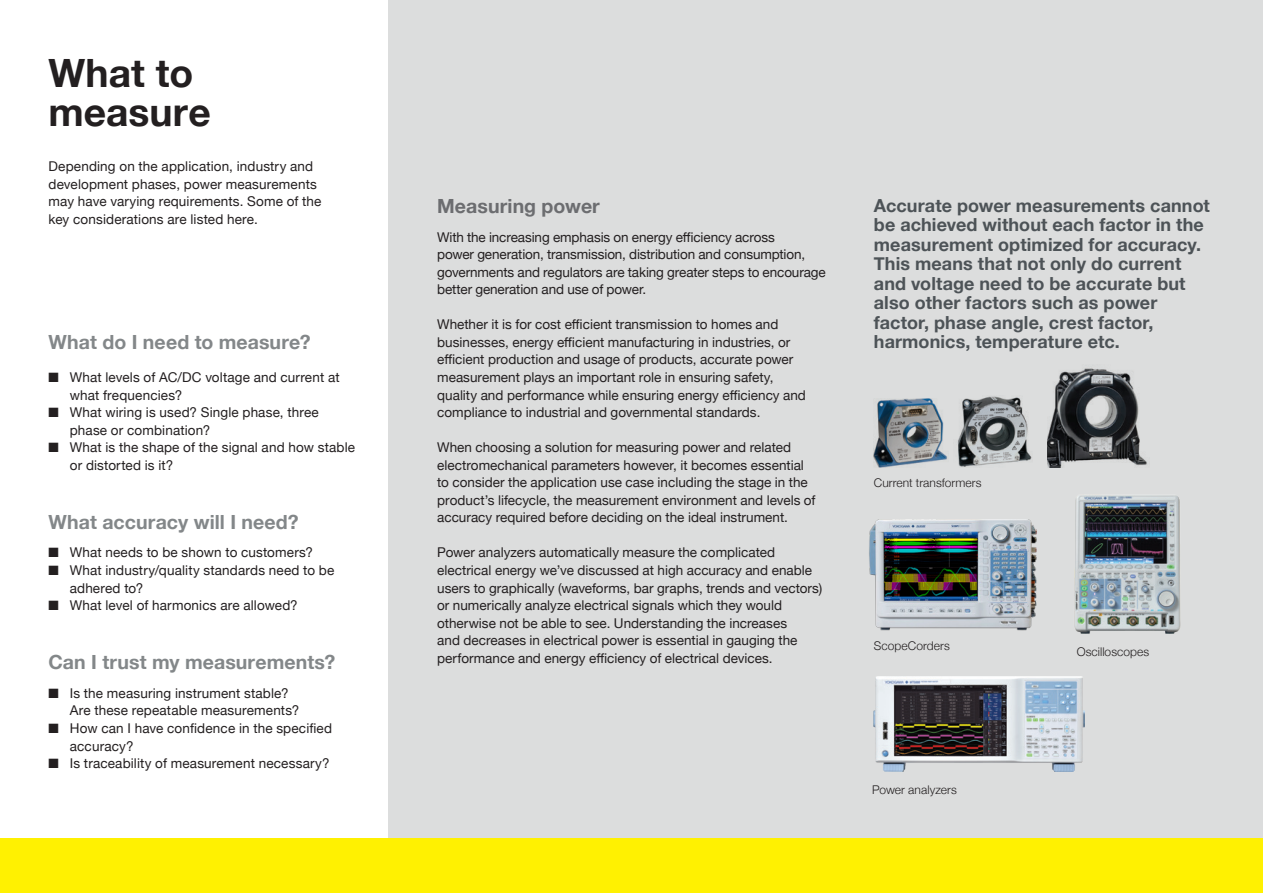
<style>
.page{position:relative;width:1263px;height:893px;background:#fff}
.page>*{position:absolute;margin:0;border:0;box-sizing:border-box;transform-origin:0 0}
.Subkop{font:700 39px/39px "Helvetica Neue";color:#231f20}
.Subkop-2{font:700 19.5px "Helvetica Neue";letter-spacing:.005em;color:#838789}
.Subkop-3{font:700 19.5px "Helvetica Neue";letter-spacing:.005em;color:#6c6d70}
.Subkop_2{font:700 18px/19.5px "Helvetica Neue";letter-spacing:.005em;color:#4d5357}
.Body{font:13.5px/17.5px "Helvetica Neue";color:#231f20}
.Body-2{font:300 12px "Helvetica Neue";letter-spacing:.005em;color:#231f20}
</style>
<div class="page">
<div style="left:388px;top:0;width:875px;height:893px;background:#dcdddd"></div>
<img style="left:874px;top:677px;width:210px;height:95px">
<img style="left:869px;top:520px;width:168px;height:111px">
<img style="left:1074px;top:496px;width:107px;height:138px">
<img style="left:1047px;top:368px;width:100px;height:99px">
<img style="left:874px;top:398px;width:74px;height:69px">
<img style="left:957px;top:396px;width:75px;height:71px">
<div style="left:0;top:839px;width:1263px;height:54px;background:#fff101"></div>
<p class="Subkop" style="left:49px;top:54px;width:164px">What to measure</p>
<p class="Body" style="left:49px;top:159px;width:274px">Depending on the application, industry and development phases, power measurements may have varying requirements. Some of the key considerations are listed here.</p>
<p class="Subkop-2" style="left:49px;top:327px;width:263px">What do I need to measure?</p>
<p class="Body" style="left:70px;top:369px;width:271px;text-indent:-21px">■ What levels of AC/DC voltage and current at what frequencies?</p>
<p class="Body" style="left:70px;top:404px;width:250px;text-indent:-21px">■ What wiring is used? Single phase, three phase or combination?</p>
<p class="Body" style="left:70px;top:439px;width:287px;text-indent:-21px">■ What is the shape of the signal and how stable or distorted is it?</p>
<p class="Subkop-2" style="left:49px;top:507px;width:252px">What accuracy will I need?</p>
<p class="Body" style="left:49px;top:545px;width:266px">■ What needs to be shown to customers?</p>
<p class="Body" style="left:70px;top:562px;width:266px;text-indent:-21px">■ What industry/quality standards need to be adhered to?</p>
<p class="Body" style="left:49px;top:597px;width:251px">■ What level of harmonics are allowed?</p>
<p class="Subkop-2" style="left:49px;top:647px;width:288px">Can I trust my measurements?</p>
<p class="Body" style="left:70px;top:685px;width:231px;text-indent:-21px">■ Is the measuring instrument stable?<br>Are these repeatable measurements?</p>
<p class="Body" style="left:70px;top:720px;width:264px;text-indent:-21px">■ How can I have confidence in the specified accuracy?</p>
<p class="Body" style="left:49px;top:755px;width:283px">■ Is traceability of measurement necessary?</p>
<p class="Subkop-3" style="left:437px;top:191px;width:164px">Measuring power</p>
<p class="Body" style="left:437px;top:229px;width:390px">With the increasing emphasis on energy efficiency across<br>power generation, transmission, distribution and consumption, governments and regulators are taking greater steps to encourage better generation and use of power.</p>
<p class="Body" style="left:437px;top:316px;width:370px">Whether it is for cost efficient transmission to homes and businesses, energy efficient manufacturing in industries, or efficient production and usage of products, accurate power measurement plays an important role in ensuring safety, quality and performance while ensuring energy efficiency and compliance to industrial and governmental standards.</p>
<p class="Body" style="left:437px;top:439px;width:380px">When choosing a solution for measuring power and related electromechanical parameters however, it becomes essential to consider the application use case including the stage in the product’s lifecycle, the measurement environment and levels of accuracy required before deciding on the ideal instrument.</p>
<p class="Body" style="left:437px;top:545px;width:387px">Power analyzers automatically measure the complicated electrical energy we’ve discussed at high accuracy and enable users to graphically (waveforms, bar graphs, trends and vectors) or numerically analyze electrical signals which they would otherwise not be able to see. Understanding the increases<br>and decreases in electrical power is essential in gauging the performance and energy efficiency of electrical devices.</p>
<p class="Subkop_2" style="left:874px;top:196px;width:338px">Accurate power measurements cannot be achieved without each factor in the measurement optimized for accuracy.<br>This means that not only do current and voltage need to be accurate but also other factors such as power factor, phase angle, crest factor, harmonics, temperature etc.</p>
<p class="Body-2" style="left:874px;top:473px;width:109px">Current transformers</p>
<p class="Body-2" style="left:874px;top:636px;width:78px">ScopeCorders</p>
<p class="Body-2" style="left:1077px;top:642px;width:74px">Oscilloscopes</p>
<p class="Body-2" style="left:872px;top:780px;width:86px">Power analyzers</p>
</div>
